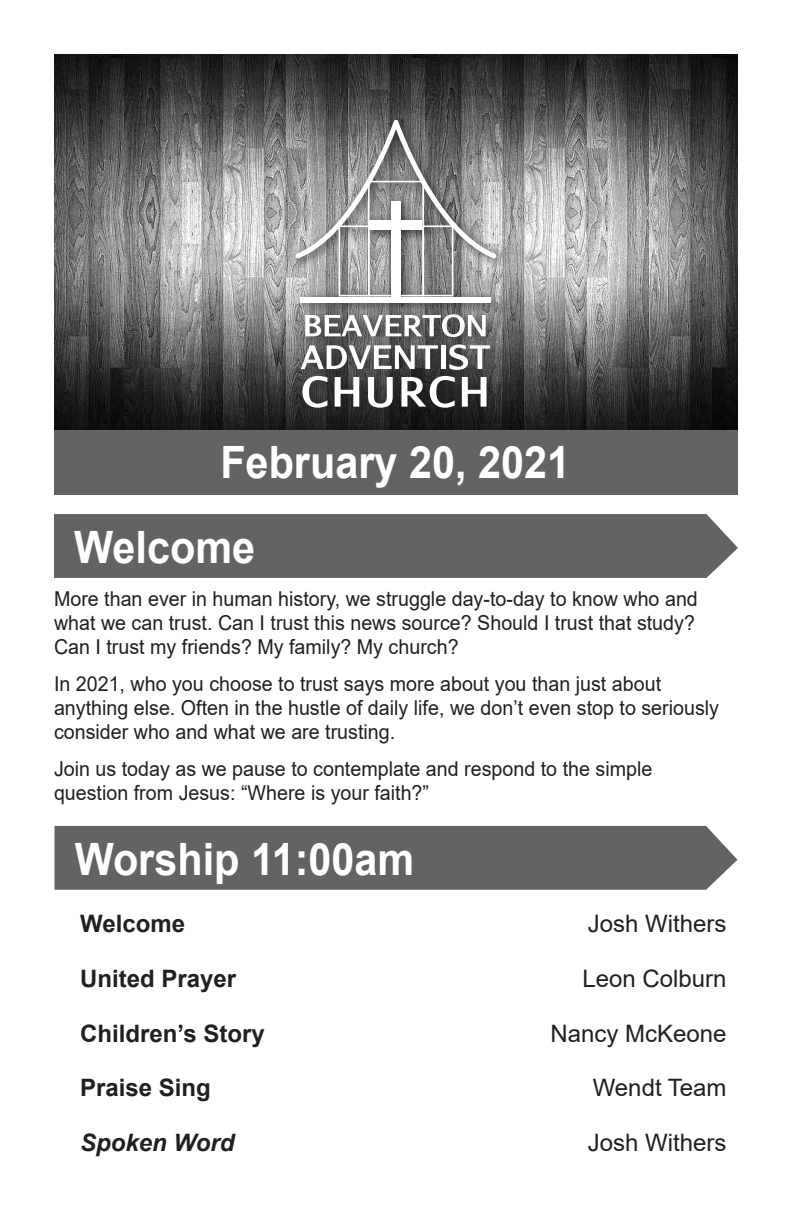
<style>
.page{position:relative;width:792px;height:1224px;background:#fff}
.page>*{position:absolute;margin:0;border:0;box-sizing:border-box;transform-origin:0 0}
.Paragraph_Style_5{font:700 44.6px "Arial";color:#fff;scale:.93 1}
.Paragraph_Style_4{font:24px "Arial";color:#231f20}
.Paragraph_Style_4-2{font:700 24px "Arial";color:#231f20}
.Paragraph_Style_4-3{font:italic 700 24px "Arial";color:#231f20}
.Announcements{font:20.4px/24px "Arial";color:#231f20;scale:.96 1}
</style>
<div class="page">
<img style="left:54px;top:54px;width:684px;height:376px">
<div style="left:289px;top:113px;width:220px;height:308px;background:#231f20;opacity:.9"></div>
<div style="left:301px;top:297px;width:190px;height:5px;background:#fff"></div>
<svg style="left:295px;top:120px;width:202px;height:176px;background:#989898"></svg>
<svg style="left:305px;top:314px;width:181px;height:23px"></svg>
<svg style="left:301px;top:345px;width:137px;height:24px"></svg>
<div style="left:441px;top:345px;width:5px;height:24px;background:#fff"></div>
<svg style="left:449px;top:345px;width:41px;height:25px"></svg>
<svg style="left:302px;top:376px;width:25px;height:32px"></svg>
<svg style="left:335px;top:377px;width:24px;height:30px"></svg>
<svg style="left:368px;top:377px;width:25px;height:31px"></svg>
<svg style="left:401px;top:376px;width:54px;height:32px"></svg>
<svg style="left:462px;top:377px;width:25px;height:30px"></svg>
<div style="left:54px;top:430px;width:684px;height:64px;background:#636366"></div>
<div style="left:54px;top:514px;width:684px;height:64px;background:#636366"></div>
<div style="left:54px;top:826px;width:684px;height:64px;background:#636366"></div>
<p class="Paragraph_Style_5" style="left:220px;top:431px;width:378px">February 20, 2021</p>
<p class="Paragraph_Style_5" style="left:74px;top:516px;width:196px">Welcome</p>
<p class="Announcements" style="left:54px;top:586px;width:672px">More than ever in human history, we struggle day-to-day to know who and what we can trust. Can I trust this news source? Should I trust that study?<br>Can I trust my friends? My family? My church?</p>
<p class="Announcements" style="left:54px;top:671px;width:694px">In 2021, who you choose to trust says more about you than just about anything else. Often in the hustle of daily life, we don’t even stop to seriously consider who and what we are trusting.</p>
<p class="Announcements" style="left:54px;top:756px;width:625px">Join us today as we pause to contemplate and respond to the simple question from Jesus: “Where is your faith?”</p>
<p class="Paragraph_Style_5" style="left:75px;top:827px;width:367px">Worship 11:00am</p>
<p class="Paragraph_Style_4-2" style="left:80px;top:907px;width:106px">Welcome</p>
<p class="Paragraph_Style_4" style="left:588px;top:907px;width:140px">Josh Withers</p>
<p class="Paragraph_Style_4-2" style="left:80px;top:961px;width:158px">United Prayer</p>
<p class="Paragraph_Style_4" style="left:583px;top:962px;width:146px">Leon Colburn</p>
<p class="Paragraph_Style_4-2" style="left:80px;top:1016px;width:186px">Children’s Story</p>
<p class="Paragraph_Style_4" style="left:551px;top:1017px;width:178px">Nancy McKeone</p>
<p class="Paragraph_Style_4-2" style="left:80px;top:1071px;width:132px">Praise Sing</p>
<p class="Paragraph_Style_4" style="left:593px;top:1071px;width:135px">Wendt Team</p>
<p class="Paragraph_Style_4-3" style="left:80px;top:1127px;width:156px">Spoken Word</p>
<p class="Paragraph_Style_4" style="left:588px;top:1126px;width:140px">Josh Withers</p>
</div>
